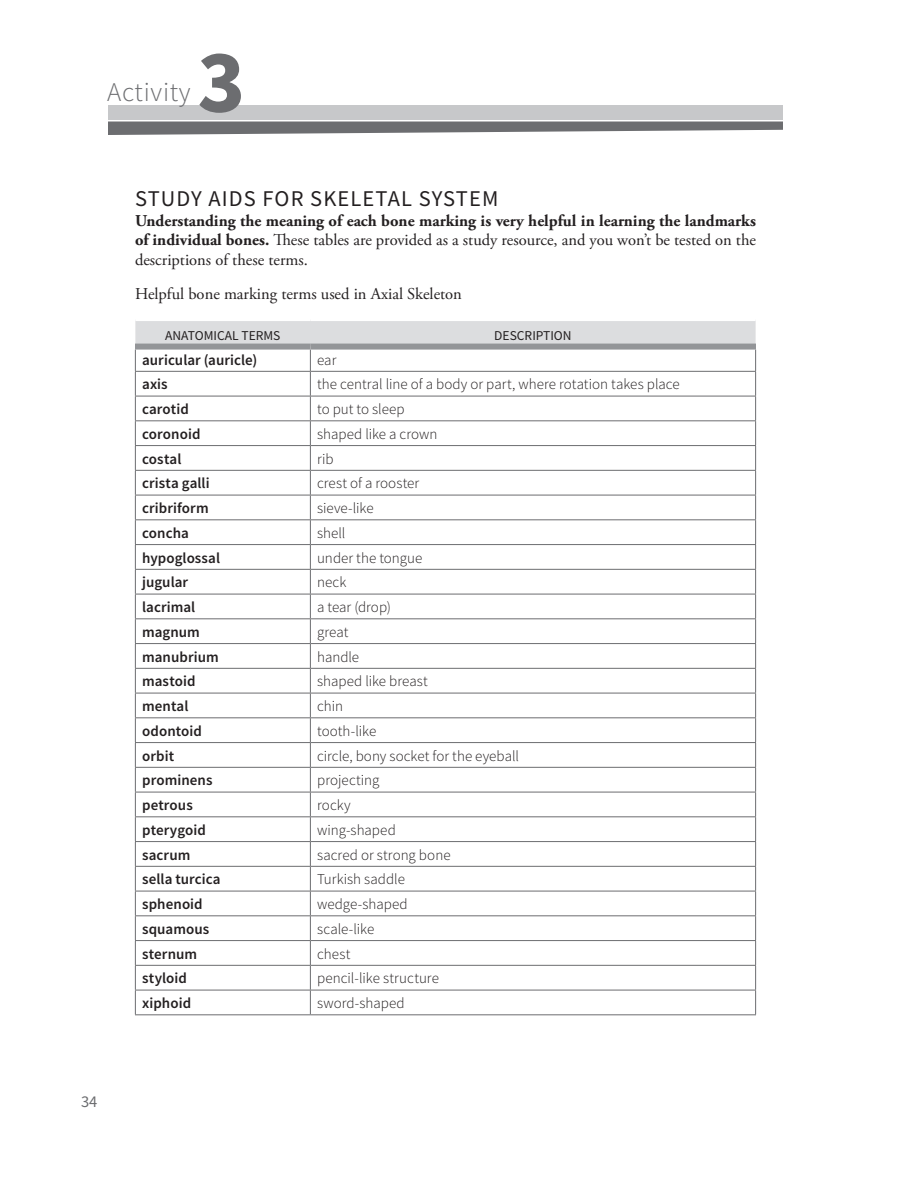
<style>
.page{position:relative;width:918px;height:1188px;background:#fff}
.page>*{position:absolute;margin:0;border:0;box-sizing:border-box;transform-origin:0 0}
.t1{font:700 90px "Source Sans Pro";color:#6c6d70}
.t2{font:300 27px "Source Sans Pro";letter-spacing:.025em;color:#6c6d70}
.t3{font:22.5px "Source Sans Pro";letter-spacing:.05em;color:#231f20}
.t4{font:700 16.5px/19.8px "Adobe Garamond Pro";color:#231f20;text-align:justify}
.t5{font:16.5px "Adobe Garamond Pro";color:#231f20}
.t6{font:16.5px "Source Sans Pro";color:#6c6d70}
.t7{font:300 15px "Source Sans Pro";color:#231f20}
.t8{font:600 15px "Source Sans Pro";letter-spacing:.005em;color:#231f20}
.t9{font:13.5px "Source Sans Pro";color:#231f20}
.s1{font-weight:400}
</style>
<div class="page">
<div style="left:108px;top:105px;width:675px;height:15px;background:#c7c8ca"></div>
<svg style="left:108px;top:122px;width:675px;height:13px"></svg>
<svg style="left:135px;top:321px;width:621px;height:693px"></svg>
<hr style="left:135px;top:1014px;width:175px;height:1px;background:#6c6d70">
<hr style="left:310px;top:1014px;width:446px;height:1px;background:#6c6d70">
<div style="left:135px;top:344px;width:175px;height:6px;background:#939598"></div>
<div style="left:310px;top:344px;width:446px;height:6px;background:#939598"></div>
<h2 class="t2" style="left:107px;top:76px;width:85px">Activity</h2>
<h1 class="t1" style="left:197px;top:21px;width:49px">3</h1>
<h3 class="t3" style="left:135px;top:184px;width:365px">STUDY AIDS FOR SKELETAL SYSTEM</h3>
<p class="t4" style="left:135px;top:211px;width:623px">Understanding the meaning of each bone marking is very helpful in learning the landmarks of individual bones. <span class="s1">These tables are provided as a study resource, and you won’t be tested on the descriptions of these terms.</span></p>
<p class="t5" style="left:135px;top:283px;width:328px">Helpful bone marking terms used in Axial Skeleton</p>
<p class="t9" style="left:165px;top:327px;width:117px">ANATOMICAL TERMS</p>
<p class="t9" style="left:494px;top:327px;width:79px">DESCRIPTION</p>
<p class="t8" style="left:142px;top:350px;width:117px">auricular (auricle)</p>
<p class="t7" style="left:317px;top:350px;width:21px">ear</p>
<p class="t8" style="left:142px;top:374px;width:27px">axis</p>
<p class="t7" style="left:317px;top:375px;width:364px">the central line of a body or part, where rotation takes place</p>
<p class="t8" style="left:142px;top:399px;width:48px">carotid</p>
<p class="t7" style="left:317px;top:400px;width:89px">to put to sleep</p>
<p class="t8" style="left:142px;top:424px;width:60px">coronoid</p>
<p class="t7" style="left:317px;top:425px;width:122px">shaped like a crown</p>
<p class="t8" style="left:142px;top:449px;width:41px">costal</p>
<p class="t7" style="left:317px;top:449px;width:18px">rib</p>
<p class="t8" style="left:142px;top:473px;width:69px">crista galli</p>
<p class="t7" style="left:317px;top:474px;width:104px">crest of a rooster</p>
<p class="t8" style="left:142px;top:498px;width:68px">cribriform</p>
<p class="t7" style="left:317px;top:499px;width:58px">sieve-like</p>
<p class="t8" style="left:142px;top:523px;width:48px">concha</p>
<p class="t7" style="left:317px;top:524px;width:30px">shell</p>
<p class="t8" style="left:142px;top:548px;width:79px">hypoglossal</p>
<p class="t7" style="left:317px;top:548px;width:107px">under the tongue</p>
<p class="t8" style="left:142px;top:572px;width:48px">jugular</p>
<p class="t7" style="left:317px;top:573px;width:31px">neck</p>
<p class="t8" style="left:142px;top:597px;width:55px">lacrimal</p>
<p class="t7" style="left:317px;top:598px;width:75px">a tear (drop)</p>
<p class="t8" style="left:142px;top:622px;width:59px">magnum</p>
<p class="t7" style="left:317px;top:623px;width:33px">great</p>
<p class="t8" style="left:142px;top:647px;width:78px">manubrium</p>
<p class="t7" style="left:317px;top:647px;width:44px">handle</p>
<p class="t8" style="left:142px;top:671px;width:55px">mastoid</p>
<p class="t7" style="left:317px;top:672px;width:112px">shaped like breast</p>
<p class="t8" style="left:142px;top:696px;width:48px">mental</p>
<p class="t7" style="left:317px;top:697px;width:27px">chin</p>
<p class="t8" style="left:142px;top:721px;width:61px">odontoid</p>
<p class="t7" style="left:317px;top:722px;width:61px">tooth-like</p>
<p class="t8" style="left:142px;top:746px;width:33px">orbit</p>
<p class="t7" style="left:317px;top:746px;width:203px">circle, bony socket for the eyeball</p>
<p class="t8" style="left:142px;top:770px;width:72px">prominens</p>
<p class="t7" style="left:317px;top:771px;width:64px">projecting</p>
<p class="t8" style="left:142px;top:795px;width:52px">petrous</p>
<p class="t7" style="left:317px;top:796px;width:35px">rocky</p>
<p class="t8" style="left:142px;top:820px;width:65px">pterygoid</p>
<p class="t7" style="left:317px;top:821px;width:80px">wing-shaped</p>
<p class="t8" style="left:142px;top:845px;width:50px">sacrum</p>
<p class="t7" style="left:317px;top:845px;width:135px">sacred or strong bone</p>
<p class="t8" style="left:142px;top:869px;width:80px">sella turcica</p>
<p class="t7" style="left:317px;top:870px;width:89px">Turkish saddle</p>
<p class="t8" style="left:142px;top:894px;width:62px">sphenoid</p>
<p class="t7" style="left:317px;top:895px;width:92px">wedge-shaped</p>
<p class="t8" style="left:142px;top:919px;width:69px">squamous</p>
<p class="t7" style="left:317px;top:920px;width:59px">scale-like</p>
<p class="t8" style="left:142px;top:944px;width:57px">sternum</p>
<p class="t7" style="left:317px;top:944px;width:35px">chest</p>
<p class="t8" style="left:142px;top:968px;width:46px">styloid</p>
<p class="t7" style="left:317px;top:969px;width:123px">pencil-like structure</p>
<p class="t8" style="left:142px;top:993px;width:51px">xiphoid</p>
<p class="t7" style="left:317px;top:994px;width:89px">sword-shaped</p>
<p class="t6" style="left:81px;top:1091px;width:18px">34</p>
</div>
